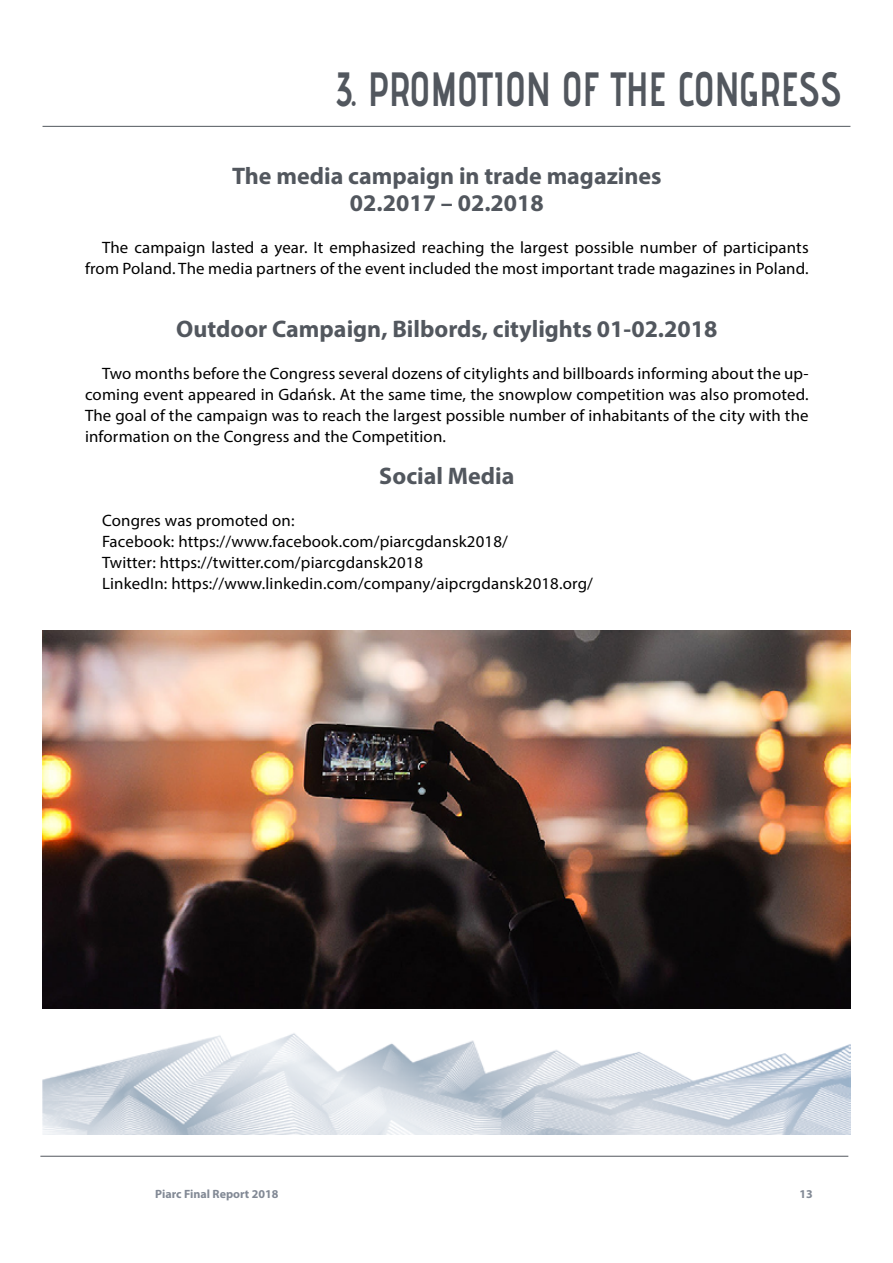
<style>
.page{position:relative;width:893px;height:1263px;background:#fff}
.page>*{position:absolute;margin:0;border:0;box-sizing:border-box;transform-origin:0 0}
.t1{font:700 48px "Advent Pro";color:#52575e;scale:.8 1}
.t2{font:700 24px/27px "Myriad Pro";color:#52575e;text-align:center}
.t3{font:16.5px/21px "Myriad Pro";letter-spacing:.01em;color:#000;text-align:right}
.t4{font:700 12px "Myriad Pro";color:#828995}
</style>
<div class="page">
<hr style="left:40px;top:1156px;width:808px;height:1px;background:#52575e">
<hr style="left:43px;top:126px;width:807px;height:1px;background:#52575e">
<img style="left:43px;top:1033px;width:807px;height:102px">
<img style="left:43px;top:631px;width:807px;height:378px">
<h1 class="t1" style="left:336px;top:59px;width:634px">3. PROMOTION OF THE CONGRESS</h1>
<h2 class="t2" style="left:232px;top:161px;width:431px">The media campaign in trade magazines<br>02.2017 – 02.2018</h2>
<p class="t3" style="left:85px;top:236px;width:725px">The campaign lasted a year. It emphasized reaching the largest possible number of participants from Poland. The media partners of the event included the most important trade magazines in Poland.</p>
<h2 class="t2" style="left:176px;top:314px;width:543px">Outdoor Campaign, Bilbords, citylights 01-02.2018</h2>
<p class="t3" style="left:85px;top:362px;width:725px;text-align:justify;text-indent:17px">Two months before the Congress several dozens of citylights and billboards informing about the up&shy;coming event appeared in Gdańsk. At the same time, the snowplow competition was also promoted.<br>The goal of the campaign was to reach the largest possible number of inhabitants of the city with the information on the Congress and the Competition.</p>
<h2 class="t2" style="left:379px;top:461px;width:137px">Social Media</h2>
<p class="t3" style="left:102px;top:509px;width:492px;text-align:left">Congres was promoted on:<br>Facebook: https://www.facebook.com/piarcgdansk2018/<br>Twitter: https://twitter.com/piarcgdansk2018<br>LinkedIn: https://www.linkedin.com/company/aipcrgdansk2018.org/</p>
<p class="t4" style="left:155px;top:1186px;width:125px">Piarc Final Report 2018</p>
<p class="t4" style="left:799px;top:1186px;width:15px">13</p>
</div>
